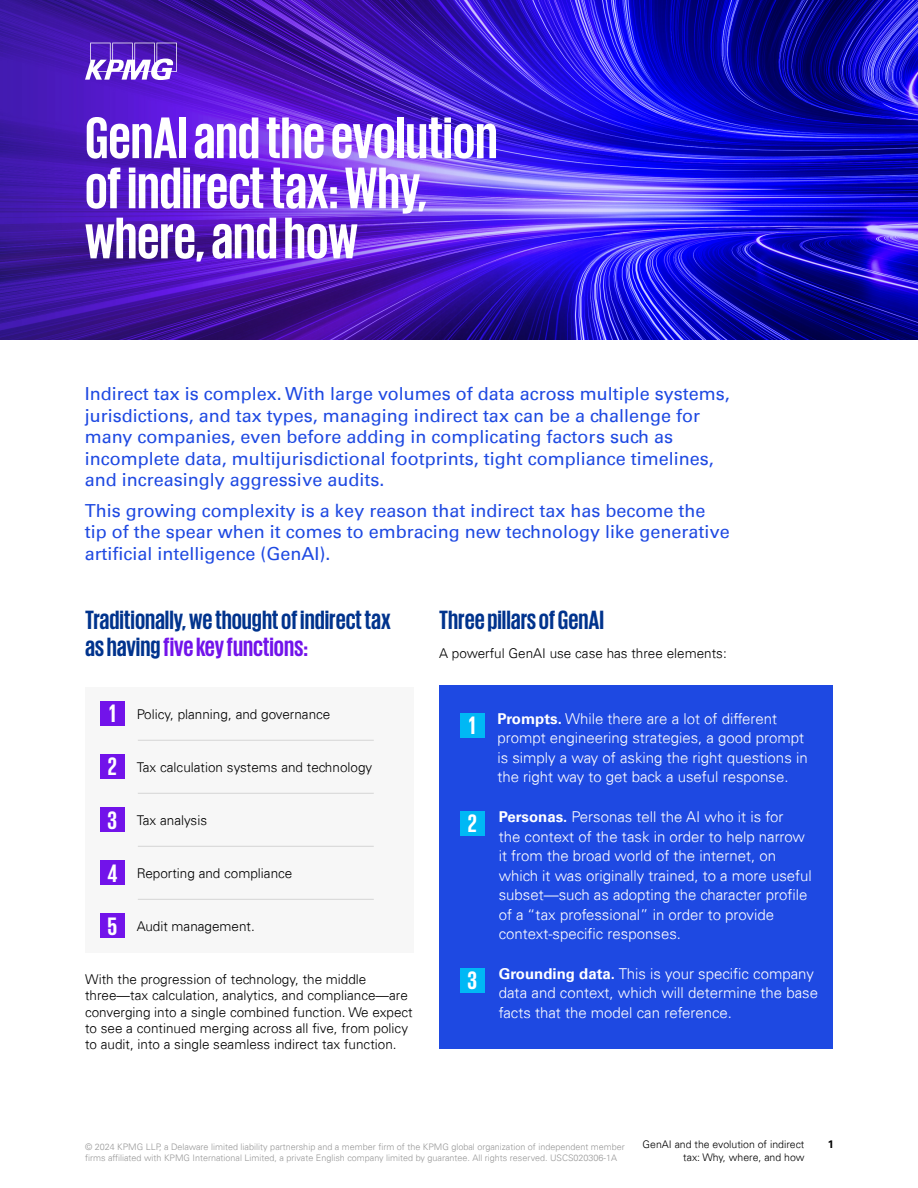
<style>
.page{position:relative;width:918px;height:1188px;background:#fff}
.page>*{position:absolute;margin:0;border:0;box-sizing:border-box;transform-origin:0 0}
.t1{font:700 60px/50.1px "KPMG";color:#fff}
.t2{font:700 27px/27px "KPMG";color:#00338d}
.t3{font:18px/21.6px "Univers 55 Roman";color:#1e49e2}
.t4{font:300 15px/19.5px "Univers 45";color:#fff}
.t5{font:300 13.5px/16.2px "Univers 45";color:#000}
.t6{font:700 10.8px "Univers 65";color:#000}
.t7{font:300 10.5px "Univers 45";color:#000}
.t8{font:300 9px/10.8px "Univers 45";color:#989898}
.s1{color:#7213ea}
.s2{font-family:"KPMG";font-weight:700;font-size:25.8px;color:#fff}
.s3{font-family:"KPMG";font-weight:700;font-size:25.8px}
.s4{font-family:"Univers 65";font-weight:700}
</style>
<div class="page">
<div style="left:85px;top:687px;width:329px;height:265px;background:#f7f7f7"></div>
<div style="left:439px;top:685px;width:394px;height:364px;background:#1e49e2"></div>
<img style="left:601px;top:0;width:317px;height:340px">
<img style="left:0;top:0;width:601px;height:340px">
<svg style="left:85px;top:43px;width:92px;height:37px"></svg>
<div style="left:460px;top:968px;width:25px;height:24px;background:#00b8f5"></div>
<div style="left:460px;top:811px;width:25px;height:25px;background:#00b8f5"></div>
<div style="left:460px;top:713px;width:25px;height:24px;background:#00b8f5"></div>
<div style="left:100px;top:702px;width:25px;height:24px;background:#7213ea"></div>
<div style="left:100px;top:808px;width:25px;height:24px;background:#7213ea"></div>
<div style="left:100px;top:755px;width:25px;height:24px;background:#7213ea"></div>
<div style="left:100px;top:861px;width:25px;height:24px;background:#7213ea"></div>
<div style="left:100px;top:914px;width:25px;height:24px;background:#7213ea"></div>
<hr style="left:138px;top:740px;width:236px;height:1px;background:#b2b2b2">
<hr style="left:138px;top:793px;width:236px;height:1px;background:#b2b2b2">
<hr style="left:138px;top:846px;width:236px;height:1px;background:#b2b2b2">
<hr style="left:138px;top:899px;width:236px;height:1px;background:#b2b2b2">
<h1 class="t1" style="left:85px;top:111px;width:414px">GenAI and the evolution of indirect tax: Why, where, and how</h1>
<p class="t3" style="left:85px;top:383px;width:647px">Indirect tax is complex. With large volumes of data across multiple systems, jurisdictions, and tax types, managing indirect tax can be a challenge for many companies, even before adding in complicating factors such as incomplete data, multijurisdictional footprints, tight compliance timelines, and increasingly aggressive audits.</p>
<p class="t3" style="left:85px;top:499px;width:646px">This growing complexity is a key reason that indirect tax has become the tip of the spear when it comes to embracing new technology like generative artificial intelligence (GenAI).</p>
<h2 class="t2" style="left:85px;top:606px;width:307px">Traditionally, we thought of indirect tax as having<span class="s1">five key functions:</span></h2>
<p class="t5" style="left:109px;top:706px;width:223px"><span class="s2">1</span> Policy, planning, and governance</p>
<p class="t5" style="left:108px;top:759px;width:266px"><span class="s2">2</span> Tax calculation systems and technology</p>
<p class="t5" style="left:108px;top:812px;width:101px"><span class="s2">3</span> Tax analysis</p>
<p class="t5" style="left:107px;top:865px;width:187px"><span class="s2">4</span> Reporting and compliance</p>
<p class="t5" style="left:108px;top:918px;width:149px"><span class="s2">5</span> Audit management.</p>
<h2 class="t2" style="left:439px;top:606px;width:166px">Three pillars of GenAI</h2>
<p class="t5" style="left:439px;top:645px;width:289px">A powerful GenAI use case has three elements:</p>
<p class="t4" style="left:497px;top:709px;width:312px;text-indent:-28px"><span class="s3">1</span> <span class="s4">Prompts.</span> While there are a lot of different prompt engineering strategies, a good prompt is simply a way of asking the right questions in the right way to get back a useful response.</p>
<p class="t4" style="left:499px;top:807px;width:315px;text-indent:-31px"><span class="s3">2</span> <span class="s4">Personas.</span> Personas tell the AI who it is for<br>the context of the task in order to help narrow it from the broad world of the internet, on which it was originally trained, to a more useful subset—such as adopting the character profile of a “tax professional” in order to provide context-specific responses.</p>
<p class="t5" style="left:85px;top:971px;width:329px">With the progression of technology, the middle three—tax calculation, analytics, and compliance—are converging into a single combined function. We expect to see a continued merging across all five, from policy to audit, into a single seamless indirect tax function.</p>
<p class="t4" style="left:499px;top:964px;width:321px;text-indent:-31px"><span class="s3">3</span> <span class="s4">Grounding data.</span> This is your specific company data and context, which will determine the base facts that the model can reference.</p>
<p class="t8" style="left:85px;top:1141px;width:541px">© 2024 KPMG LLP, a Delaware limited liability partnership and a member firm of the KPMG global organization of independent member firms affiliated with KPMG International Limited, a private English company limited by guarantee. All rights reserved. USCS020306-1A</p>
<p class="t7" style="left:643px;top:1138px;width:163px">GenAI and the evolution of indirect</p>
<p class="t6" style="left:828px;top:1138px;width:8px">1</p>
<p class="t7" style="left:683px;top:1151px;width:123px">tax: Why, where, and how</p>
</div>
